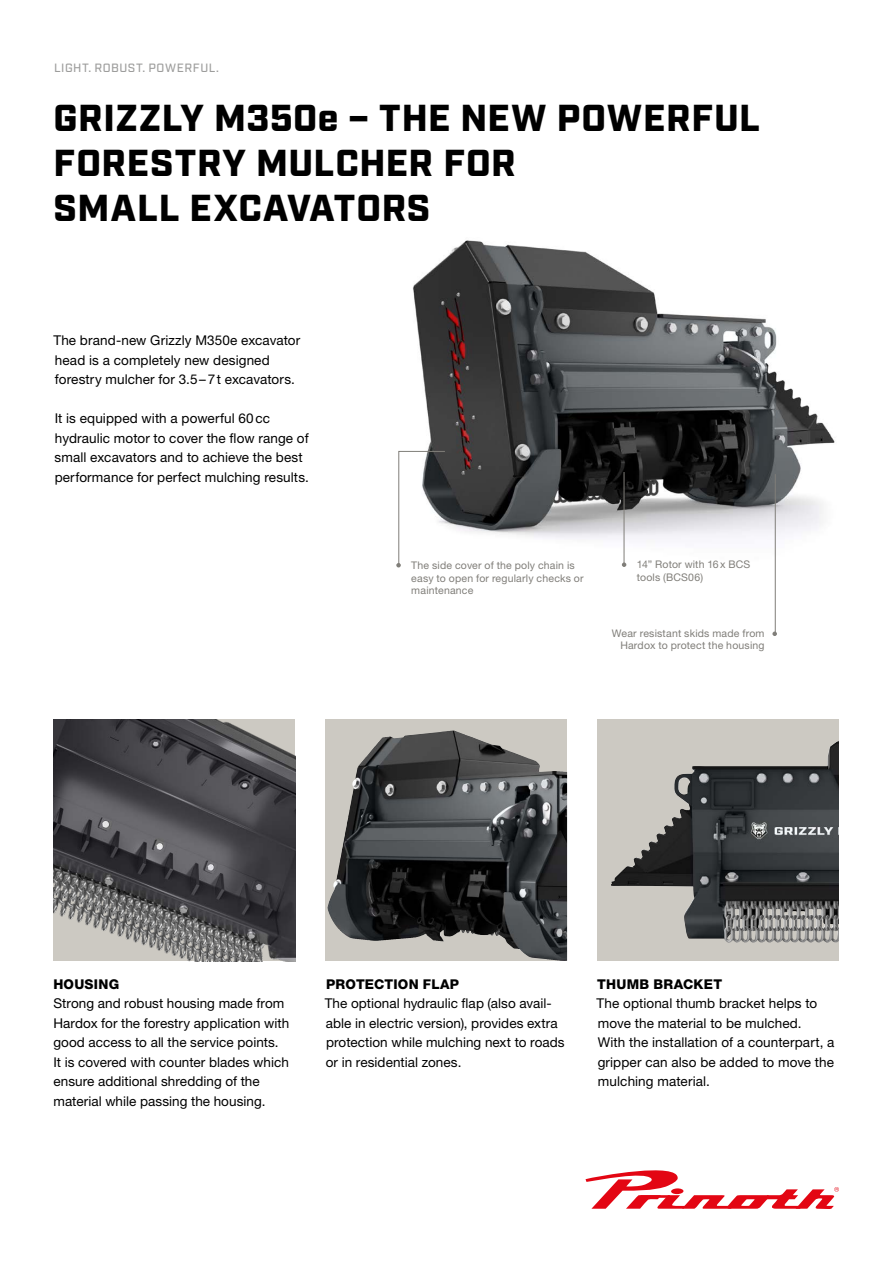
<style>
.page{position:relative;width:893px;height:1263px;background:#fff}
.page>*{position:absolute;margin:0;border:0;box-sizing:border-box;transform-origin:0 0}
.t1{font:900 37.5px/45px "Industry";letter-spacing:.02em;color:#000}
.t2{font:13.5px/19.5px "Helvetica Neue LT Pro";letter-spacing:.005em;color:#000}
.t3{font:800 13.5px "Helvetica Neue LT Pro";letter-spacing:.015em;color:#000}
.t4{font:500 12px "Industry";letter-spacing:.045em;color:#9d9d9c}
.t5{font:10.5px/12.6px "Helvetica Neue LT Pro";letter-spacing:.015em;color:#807e79}
</style>
<div class="page">
<svg style="left:585px;top:1170px;width:254px;height:39px"></svg>
<svg style="left:325px;top:719px;width:242px;height:242px;background:#6d6d6c"></svg>
<img style="left:328px;top:731px;width:122px;height:195px">
<div style="left:597px;top:719px;width:242px;height:242px;background:#ccc9c2"></div>
<img style="left:611px;top:741px;width:228px;height:202px">
<img style="left:53px;top:719px;width:242px;height:242px">
<img style="left:397px;top:240px;width:438px;height:391px">
<hr style="left:624px;top:472px;width:1px;height:93px;background:#807e79">
<hr style="left:775px;top:474px;width:1px;height:160px;background:#807e79">
<svg style="left:772px;top:631px;width:5px;height:5px"></svg>
<svg style="left:396px;top:451px;width:49px;height:116px"></svg>
<svg style="left:622px;top:562px;width:4px;height:5px"></svg>
<p class="t4" style="left:54px;top:61px;width:166px">LIGHT. ROBUST. POWERFUL.</p>
<h1 class="t1" style="left:54px;top:97px;width:708px">GRIZZLY M350e – THE NEW POWERFUL<br>FORESTRY MULCHER FOR<br>SMALL EXCAVATORS</h1>
<p class="t2" style="left:53px;top:331px;width:248px">The brand-new Grizzly M350e excavator head is a completely new designed forestry mulcher for 3.5–7t excavators.</p>
<p class="t2" style="left:55px;top:409px;width:256px">It is equipped with a powerful 60cc hydraulic motor to cover the flow range of small excavators and to achieve the best performance for perfect mulching results.</p>
<p class="t5" style="left:411px;top:559px;width:174px">The side cover of the poly chain is easy to open for regularly checks or maintenance</p>
<p class="t5" style="left:637px;top:558px;width:115px">14” Rotor with 16x BCS tools (BCS06)</p>
<p class="t5" style="left:612px;top:627px;width:154px;text-align:right">Wear resistant skids made from<br>Hardox to protect the housing</p>
<p class="t3" style="left:53px;top:976px;width:67px">HOUSING</p>
<p class="t2" style="left:53px;top:993px;width:237px">Strong and robust housing made from Hardox for the forestry application with good access to all the service points.<br>It is covered with counter blades which ensure additional shredding of the material while passing the housing.</p>
<p class="t3" style="left:326px;top:976px;width:134px">PROTECTION FLAP</p>
<p class="t2" style="left:325px;top:994px;width:241px">The optional hydraulic flap (also avail&shy;able in electric version), provides extra protection while mulching next to roads or in residential zones.</p>
<p class="t3" style="left:597px;top:976px;width:126px">THUMB BRACKET</p>
<p class="t2" style="left:597px;top:994px;width:239px">The optional thumb bracket helps to move the material to be mulched.<br>With the installation of a counterpart, a gripper can also be added to move the mulching material.</p>
</div>
